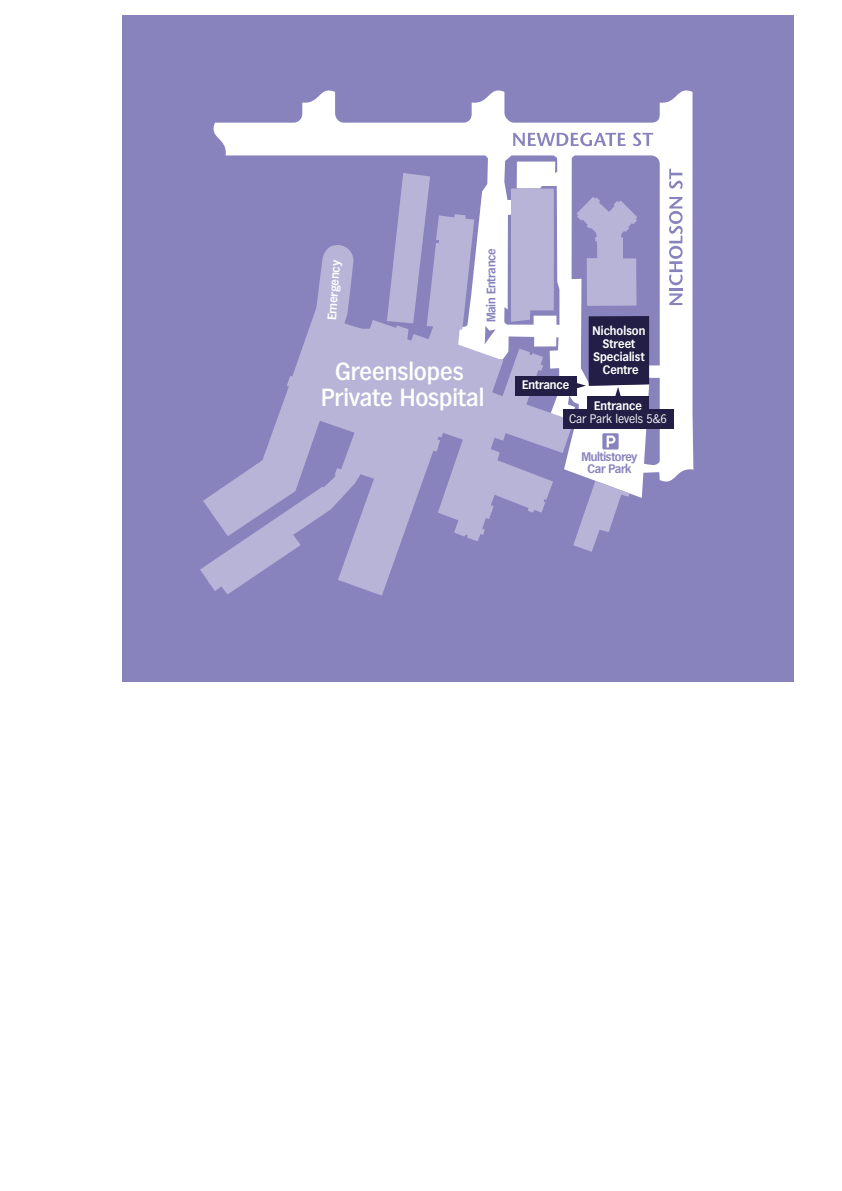
<style>
.page{position:relative;width:842px;height:1191px;background:#fff}
.page>*{position:absolute;margin:0;border:0;box-sizing:border-box;transform-origin:0 0}
.t1{font:500 24px "Hamburg";color:#fff}
.t2{font:600 12px/13px "Hamburg";letter-spacing:.005em;color:#fff;text-align:center}
.t3{font:600 12px/12px "Hamburg";letter-spacing:-.02em;color:#8882bd;text-align:center}
.t4{font:300 12px "Hamburg";color:#fff}
</style>
<div class="page">
<div style="left:122px;top:15px;width:671px;height:667px;background:#8882bd"></div>
<svg style="left:213px;top:90px;width:480px;height:408px"></svg>
<svg style="left:511px;top:189px;width:43px;height:25px"></svg>
<svg style="left:576px;top:197px;width:61px;height:109px"></svg>
<svg style="left:200px;top:214px;width:374px;height:381px"></svg>
<svg style="left:387px;top:173px;width:43px;height:150px"></svg>
<svg style="left:573px;top:481px;width:57px;height:71px"></svg>
<svg style="left:669px;top:197px;width:14px;height:108px"></svg>
<svg style="left:669px;top:169px;width:14px;height:20px"></svg>
<svg style="left:513px;top:133px;width:113px;height:13px"></svg>
<svg style="left:633px;top:133px;width:20px;height:13px"></svg>
<svg style="left:602px;top:433px;width:17px;height:16px"></svg>
<svg style="left:568px;top:316px;width:81px;height:89px;background:#666280"></svg>
<svg style="left:485px;top:326px;width:10px;height:18px"></svg>
<div style="left:515px;top:376px;width:61px;height:19px;background:#231e45"></div>
<div style="left:587px;top:396px;width:62px;height:20px;background:#231e45"></div>
<div style="left:563px;top:409px;width:110px;height:20px;background:#231e45"></div>
<p class="t2" style="left:325px;top:319px;width:61px;rotate:-86deg">Emergency</p>
<p class="t3" style="left:485px;top:322px;width:75px;rotate:-90deg">Main Entrance</p>
<p class="t2" style="left:592px;top:324px;width:54px">Nicholson<br>Street<br>Specialist</p>
<h1 class="t1" style="left:335px;top:357px;width:130px">Greenslopes</h1>
<p class="t2" style="left:603px;top:363px;width:37px">Centre</p>
<h1 class="t1" style="left:321px;top:383px;width:165px">Private Hospital</h1>
<p class="t2" style="left:522px;top:378px;width:49px">Entrance</p>
<p class="t2" style="left:594px;top:399px;width:49px">Entrance</p>
<p class="t4" style="left:569px;top:412px;width:99px">Car Park levels 5&amp;6</p>
<p class="t3" style="left:581px;top:451px;width:57px">Multistorey<br>Car Park</p>
</div>
